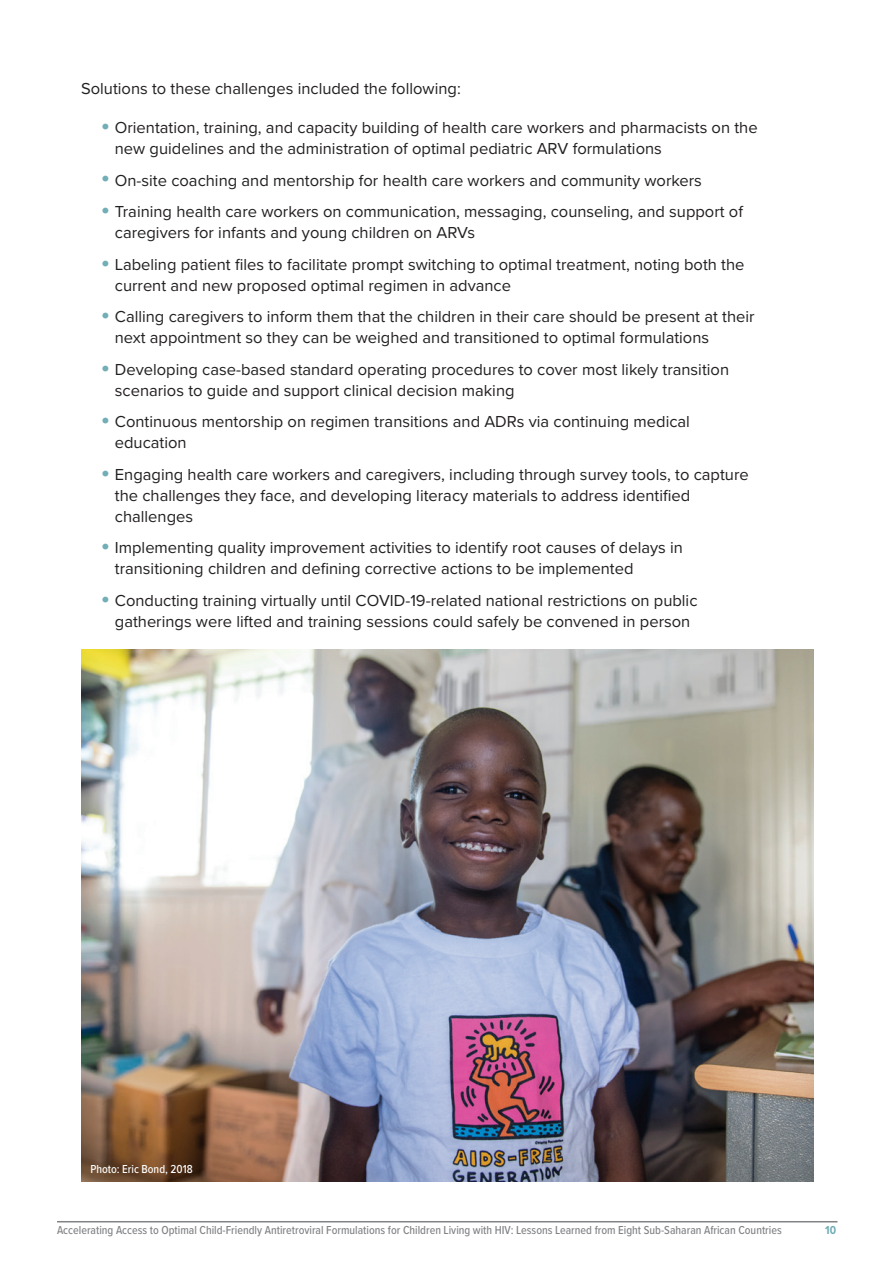
<style>
.page{position:relative;width:894px;height:1263px;background:#fff}
.page>*{position:absolute;margin:0;border:0;box-sizing:border-box;transform-origin:0 0}
.t1{font:16.5px/21px "Proxima Nova";color:#231f20}
.t2{font:500 12px "Proxima Nova Cond";color:#808285}
.t3{font:500 12px "Proxima Nova Cond";color:#fff}
.t4{font:700 12px "Proxima Nova Cond";color:#72aeb6}
.s1{font-weight:900;font-size:22.5px;color:#72aeb6}
</style>
<div class="page">
<hr style="left:57px;top:1221px;width:780px;height:1px;background:#808285">
<img style="left:81px;top:649px;width:731px;height:533px">
<p class="t1" style="left:81px;top:77px;width:381px">Solutions to these challenges included the following:</p>
<p class="t1" style="left:115px;top:116px;width:644px;text-indent:-14px"><span class="s1">•</span> Orientation, training, and capacity building of health care workers and pharmacists on the new guidelines and the administration of optimal pediatric ARV formulations</p>
<p class="t1" style="left:101px;top:169px;width:602px"><span class="s1">•</span> On-site coaching and mentorship for health care workers and community workers</p>
<p class="t1" style="left:115px;top:200px;width:629px;text-indent:-14px"><span class="s1">•</span> Training health care workers on communication, messaging, counseling, and support of caregivers for infants and young children on ARVs</p>
<p class="t1" style="left:115px;top:253px;width:631px;text-indent:-14px"><span class="s1">•</span> Labeling patient files to facilitate prompt switching to optimal treatment, noting both the current and new proposed optimal regimen in advance</p>
<p class="t1" style="left:115px;top:305px;width:641px;text-indent:-14px"><span class="s1">•</span> Calling caregivers to inform them that the children in their care should be present at their next appointment so they can be weighed and transitioned to optimal formulations</p>
<p class="t1" style="left:115px;top:358px;width:615px;text-indent:-14px"><span class="s1">•</span> Developing case-based standard operating procedures to cover most likely transition scenarios to guide and support clinical decision making</p>
<p class="t1" style="left:115px;top:410px;width:576px;text-indent:-14px"><span class="s1">•</span> Continuous mentorship on regimen transitions and ADRs via continuing medical education</p>
<p class="t1" style="left:115px;top:463px;width:635px;text-indent:-14px"><span class="s1">•</span> Engaging health care workers and caregivers, including through survey tools, to capture the challenges they face, and developing literacy materials to address identified challenges</p>
<p class="t1" style="left:115px;top:536px;width:569px;text-indent:-14px"><span class="s1">•</span> Implementing quality improvement activities to identify root causes of delays in transitioning children and defining corrective actions to be implemented</p>
<p class="t1" style="left:101px;top:589px;width:597px;text-align:center"><span class="s1">•</span> Conducting training virtually until COVID-19-related national restrictions on public gatherings were lifted and training sessions could safely be convened in person</p>
<p class="t3" style="left:90px;top:1160px;width:104px">Photo: Eric Bond, 2018</p>
<p class="t2" style="left:57px;top:1221px;width:726px">Accelerating Access to Optimal Child-Friendly Antiretroviral Formulations for Children Living with HIV: Lessons Learned from Eight Sub-Saharan African Countries</p>
<p class="t4" style="left:824px;top:1221px;width:13px">10</p>
</div>
